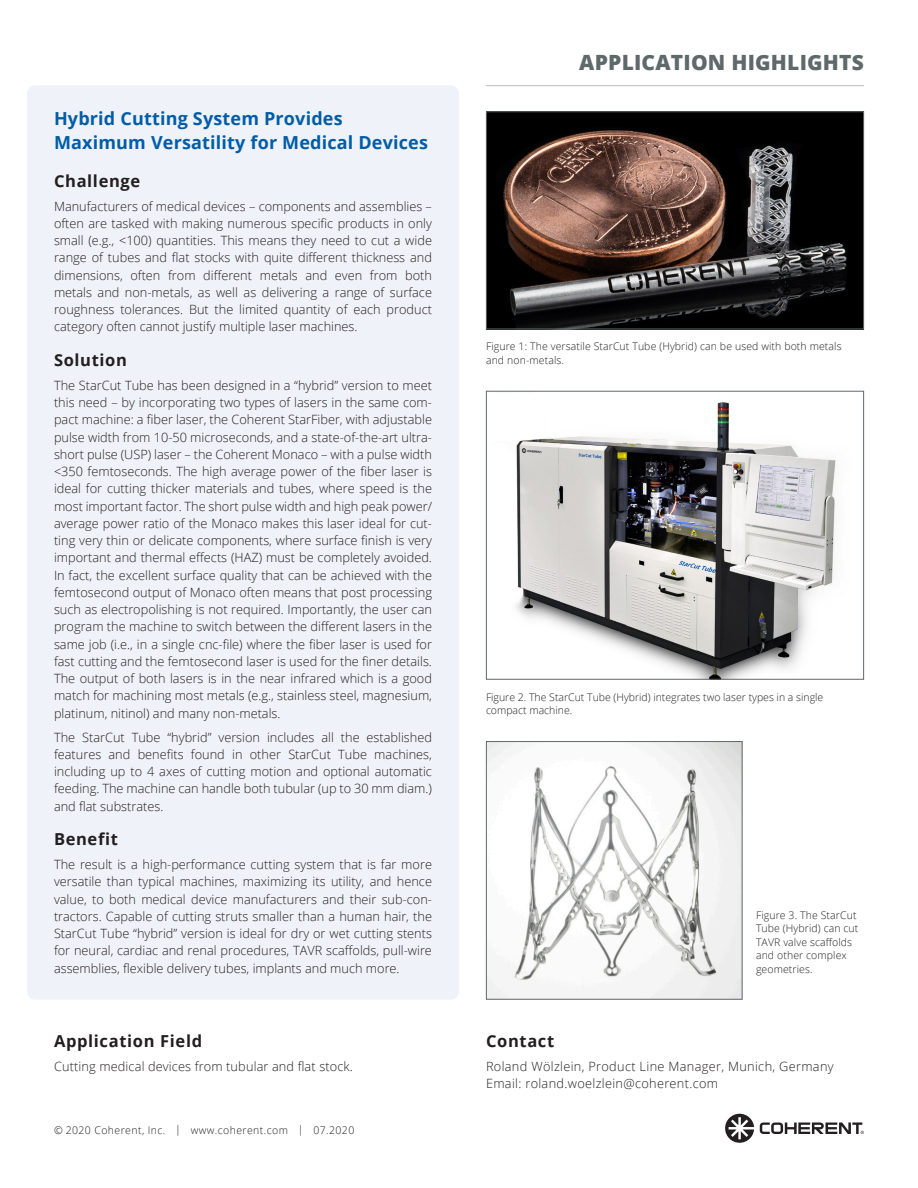
<style>
.page{position:relative;width:918px;height:1188px;background:#fff}
.page>*{position:absolute;margin:0;border:0;box-sizing:border-box;transform-origin:0 0}
.APP_NOTE_Header{font:800 21px "Open Sans";letter-spacing:.01em;color:#60696a}
.t1{font:700 18px/24px "Open Sans";letter-spacing:.01em;color:#015da7}
.Subtitle{font:700 16.5px "Open Sans";letter-spacing:.04em;color:#231f20}
.Copy{font:300 12.75px/17.2px "Open Sans";color:#231f20;text-align:justify}
.Copy-2{font:300 12.75px "Open Sans";letter-spacing:.025em;color:#231f20}
.t2{font:300 10.5px/13.5px "Open Sans";letter-spacing:.01em;color:#231f20}
.t3{font:300 10.5px "Open Sans";letter-spacing:.04em;color:#231f20}
</style>
<div class="page">
<div style="left:27px;top:85px;width:432px;height:915px;background:#eff2f8;border-radius:8px"></div>
<img style="left:516px;top:402px;width:320px;height:276px">
<div style="left:486px;top:391px;width:378px;height:289px;border:1px solid #60696a"></div>
<img style="left:488px;top:113px;width:374px;height:214px">
<div style="left:486px;top:111px;width:378px;height:218px;border:1px solid #60696a"></div>
<img style="left:488px;top:743px;width:252px;height:255px">
<div style="left:486px;top:741px;width:256px;height:259px;border:1px solid #60696a"></div>
<svg style="left:760px;top:1123px;width:104px;height:11px"></svg>
<svg style="left:725px;top:1114px;width:29px;height:29px"></svg>
<hr style="left:486px;top:85px;width:378px;height:1px;background:#231f20">
<p class="t1" style="left:54px;top:106px;width:376px">Hybrid Cutting System Provides<br>Maximum Versatility for Medical Devices</p>
<p class="Subtitle" style="left:54px;top:169px;width:88px">Challenge</p>
<p class="Copy" style="left:54px;top:197px;width:380px">Manufacturers of medical devices – components and assemblies – often are tasked with making numerous specific products in only small (e.g., &lt;100) quantities. This means they need to cut a wide range of tubes and flat stocks with quite different thickness and dimensions, often from different metals and even from both metals and non-metals, as well as delivering a range of surface roughness tolerances. But the limited quantity of each product category often cannot justify multiple laser machines.</p>
<p class="Subtitle" style="left:54px;top:348px;width:75px">Solution</p>
<p class="Copy" style="left:54px;top:376px;width:380px">The StarCut Tube has been designed in a “hybrid” version to meet this need – by incorporating two types of lasers in the same com&shy;pact machine: a fiber laser, the Coherent StarFiber, with adjustable pulse width from 10-50 microseconds, and a state-of-the-art ultra&shy;short pulse (USP) laser – the Coherent Monaco – with a pulse width &lt;350 femtoseconds. The high average power of the fiber laser is ideal for cutting thicker materials and tubes, where speed is the most important factor. The short pulse width and high peak power/ average power ratio of the Monaco makes this laser ideal for cut&shy;ting very thin or delicate components, where surface finish is very important and thermal effects (HAZ) must be completely avoided.<br>In fact, the excellent surface quality that can be achieved with the femtosecond output of Monaco often means that post processing such as electropolishing is not required. Importantly, the user can program the machine to switch between the different lasers in the same job (i.e., in a single cnc-file) where the fiber laser is used for fast cutting and the femtosecond laser is used for the finer details.<br>The output of both lasers is in the near infrared which is a good match for machining most metals (e.g., stainless steel, magnesium, platinum, nitinol) and many non-metals.</p>
<p class="Copy" style="left:54px;top:728px;width:380px">The StarCut Tube “hybrid” version includes all the established features and benefits found in other StarCut Tube machines, including up to 4 axes of cutting motion and optional automatic feeding. The machine can handle both tubular (up to 30 mm diam.) and flat substrates.</p>
<p class="Subtitle" style="left:54px;top:828px;width:65px">Benefit</p>
<p class="Copy" style="left:54px;top:856px;width:380px">The result is a high-performance cutting system that is far more versatile than typical machines, maximizing its utility, and hence value, to both medical device manufacturers and their sub-con&shy;tractors. Capable of cutting struts smaller than a human hair, the StarCut Tube “hybrid” version is ideal for dry or wet cutting stents for neural, cardiac and renal procedures, TAVR scaffolds, pull-wire assemblies, flexible delivery tubes, implants and much more.</p>
<p class="Subtitle" style="left:54px;top:1029px;width:150px">Application Field</p>
<p class="Copy" style="left:54px;top:1057px;width:300px">Cutting medical devices from tubular and flat stock.</p>
<p class="t3" style="left:54px;top:1123px;width:302px">© 2020 Coherent, Inc. | www.coherent.com | 07.2020</p>
<p class="APP_NOTE_Header" style="left:579px;top:46px;width:286px">APPLICATION HIGHLIGHTS</p>
<p class="t2" style="left:486px;top:340px;width:357px">Figure 1: The versatile StarCut Tube (Hybrid) can be used with both metals and non-metals.</p>
<p class="t2" style="left:486px;top:690px;width:339px">Figure 2. The StarCut Tube (Hybrid) integrates two laser types in a single compact machine.</p>
<p class="t2" style="left:756px;top:908px;width:104px">Figure 3. The StarCut<br>Tube (Hybrid) can cut<br>TAVR valve scaffolds and other complex geometries.</p>
<p class="Subtitle" style="left:486px;top:1029px;width:70px">Contact</p>
<p class="Copy-2" style="left:486px;top:1057px;width:349px">Roland Wölzlein, Product Line Manager, Munich, Germany</p>
<p class="Copy-2" style="left:486px;top:1075px;width:234px">Email: roland.woelzlein@coherent.com</p>
</div>
